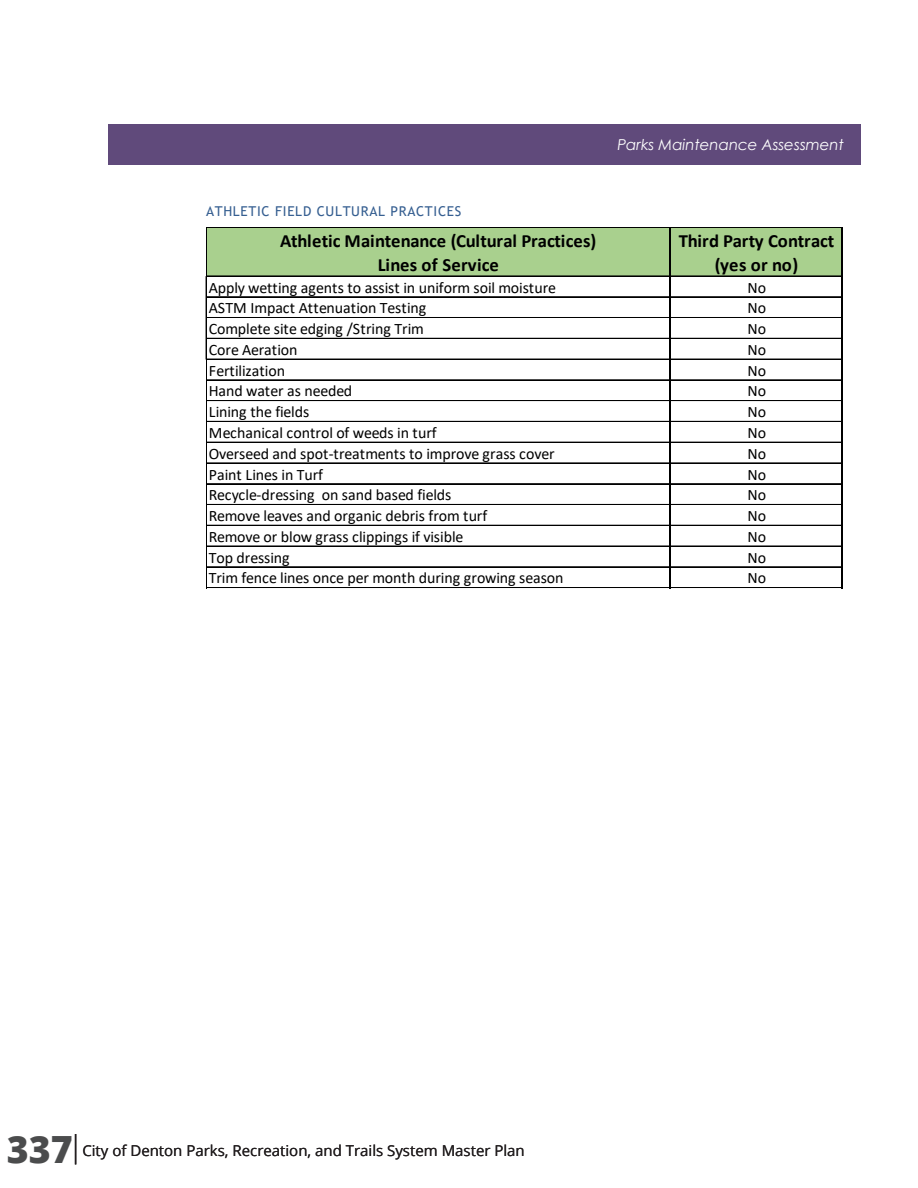
<style>
.page{position:relative;width:918px;height:1188px;background:#fff}
.page>*{position:absolute;margin:0;border:0;box-sizing:border-box;transform-origin:0 0}
.t1{font:800 37.5px "Open Sans";color:#4b4c4d}
.t2{font:700 18.75px/24.3px "Calibri";letter-spacing:-.01em;color:#000;text-align:center}
.t3{font:15.9px "Calibri";letter-spacing:-.005em;color:#000}
.t4{font:15px "Open Sans";color:#231f20}
.t5{font:italic 15px "Century Gothic";color:#fff}
.t6{font:13.5px "Trebuchet MS";letter-spacing:.055em;color:#365f91}
</style>
<div class="page">
<hr style="left:75px;top:1134px;width:1px;height:30px;background:#231f20">
<div style="left:108px;top:124px;width:752px;height:41px;background:#604a7b"></div>
<div style="left:207px;top:228px;width:636px;height:49px;background:#a9d08e"></div>
<hr style="left:206px;top:227px;width:1px;height:50px;background:#000">
<hr style="left:207px;top:276px;width:462px;height:1px;background:#000">
<hr style="left:670px;top:276px;width:172px;height:1px;background:#000">
<hr style="left:207px;top:296px;width:462px;height:1px;background:#000">
<hr style="left:207px;top:297px;width:462px;height:1px;background:#000">
<hr style="left:670px;top:296px;width:172px;height:1px;background:#000">
<hr style="left:670px;top:297px;width:172px;height:1px;background:#000">
<hr style="left:207px;top:317px;width:462px;height:1px;background:#000">
<hr style="left:670px;top:317px;width:172px;height:1px;background:#000">
<hr style="left:207px;top:338px;width:462px;height:1px;background:#000">
<hr style="left:670px;top:338px;width:172px;height:1px;background:#000">
<hr style="left:206px;top:277px;width:1px;height:82px;background:#000">
<hr style="left:207px;top:359px;width:462px;height:1px;background:#000">
<hr style="left:670px;top:359px;width:172px;height:1px;background:#000">
<hr style="left:207px;top:380px;width:462px;height:1px;background:#000">
<hr style="left:670px;top:380px;width:172px;height:1px;background:#000">
<hr style="left:207px;top:400px;width:462px;height:1px;background:#000">
<hr style="left:207px;top:401px;width:462px;height:1px;background:#000">
<hr style="left:670px;top:400px;width:172px;height:1px;background:#000">
<hr style="left:670px;top:401px;width:172px;height:1px;background:#000">
<hr style="left:207px;top:421px;width:462px;height:1px;background:#000">
<hr style="left:670px;top:421px;width:172px;height:1px;background:#000">
<hr style="left:207px;top:442px;width:462px;height:1px;background:#000">
<hr style="left:670px;top:442px;width:172px;height:1px;background:#000">
<hr style="left:207px;top:463px;width:462px;height:1px;background:#000">
<hr style="left:670px;top:463px;width:172px;height:1px;background:#000">
<hr style="left:207px;top:483px;width:462px;height:1px;background:#000">
<hr style="left:207px;top:484px;width:462px;height:1px;background:#000">
<hr style="left:670px;top:483px;width:172px;height:1px;background:#000">
<hr style="left:670px;top:484px;width:172px;height:1px;background:#000">
<hr style="left:207px;top:504px;width:462px;height:1px;background:#000">
<hr style="left:670px;top:504px;width:172px;height:1px;background:#000">
<hr style="left:207px;top:525px;width:462px;height:1px;background:#000">
<hr style="left:670px;top:525px;width:172px;height:1px;background:#000">
<hr style="left:207px;top:546px;width:462px;height:1px;background:#000">
<hr style="left:670px;top:546px;width:172px;height:1px;background:#000">
<hr style="left:207px;top:566px;width:462px;height:1px;background:#000">
<hr style="left:207px;top:567px;width:462px;height:1px;background:#000">
<hr style="left:670px;top:566px;width:172px;height:1px;background:#000">
<hr style="left:670px;top:567px;width:172px;height:1px;background:#000">
<hr style="left:207px;top:587px;width:462px;height:1px;background:#000">
<hr style="left:207px;top:588px;width:462px;height:1px;background:#000">
<hr style="left:670px;top:587px;width:172px;height:1px;background:#000">
<hr style="left:670px;top:588px;width:172px;height:1px;background:#000">
<hr style="left:206px;top:359px;width:1px;height:229px;background:#000">
<hr style="left:669px;top:228px;width:1px;height:360px;background:#000">
<hr style="left:842px;top:228px;width:1px;height:360px;background:#000">
<hr style="left:207px;top:227px;width:636px;height:1px;background:#000">
<p class="t5" style="left:617px;top:134px;width:228px">Parks Maintenance Assessment</p>
<p class="t6" style="left:206px;top:203px;width:257px">ATHLETIC FIELD CULTURAL PRACTICES</p>
<p class="t2" style="left:280px;top:228px;width:318px">Athletic Maintenance (Cultural Practices)<br>Lines of Service</p>
<p class="t2" style="left:679px;top:228px;width:157px">Third Party Contract (yes or no)</p>
<p class="t3" style="left:209px;top:276px;width:349px">Apply wetting agents to assist in uniform soil moisture</p>
<p class="t3" style="left:747px;top:276px;width:20px">No</p>
<p class="t3" style="left:209px;top:297px;width:219px">ASTM Impact Attenuation Testing</p>
<p class="t3" style="left:747px;top:297px;width:20px">No</p>
<p class="t3" style="left:209px;top:318px;width:217px">Complete site edging /String Trim</p>
<p class="t3" style="left:747px;top:318px;width:20px">No</p>
<p class="t3" style="left:209px;top:339px;width:90px">Core Aeration</p>
<p class="t3" style="left:747px;top:339px;width:20px">No</p>
<p class="t3" style="left:209px;top:359px;width:78px">Fertilization</p>
<p class="t3" style="left:747px;top:359px;width:20px">No</p>
<p class="t3" style="left:209px;top:380px;width:145px">Hand water as needed</p>
<p class="t3" style="left:747px;top:380px;width:20px">No</p>
<p class="t3" style="left:209px;top:401px;width:102px">Lining the fields</p>
<p class="t3" style="left:747px;top:401px;width:20px">No</p>
<p class="t3" style="left:209px;top:422px;width:229px">Mechanical control of weeds in turf</p>
<p class="t3" style="left:747px;top:422px;width:20px">No</p>
<p class="t3" style="left:209px;top:442px;width:347px">Overseed and spot-treatments to improve grass cover</p>
<p class="t3" style="left:747px;top:442px;width:20px">No</p>
<p class="t3" style="left:209px;top:463px;width:116px">Paint Lines in Turf</p>
<p class="t3" style="left:747px;top:463px;width:20px">No</p>
<p class="t3" style="left:209px;top:484px;width:244px">Recycle-dressing on sand based fields</p>
<p class="t3" style="left:747px;top:484px;width:20px">No</p>
<p class="t3" style="left:209px;top:505px;width:280px">Remove leaves and organic debris from turf</p>
<p class="t3" style="left:747px;top:505px;width:20px">No</p>
<p class="t3" style="left:209px;top:526px;width:256px">Remove or blow grass clippings if visible</p>
<p class="t3" style="left:747px;top:526px;width:20px">No</p>
<p class="t3" style="left:209px;top:546px;width:82px">Top dressing</p>
<p class="t3" style="left:747px;top:546px;width:20px">No</p>
<p class="t3" style="left:209px;top:567px;width:356px">Trim fence lines once per month during growing season</p>
<p class="t3" style="left:747px;top:567px;width:20px">No</p>
<h1 class="t1" style="left:7px;top:1121px;width:67px">337</h1>
<p class="t4" style="left:82px;top:1140px;width:444px">City of Denton Parks, Recreation, and Trails System Master Plan</p>
</div>
